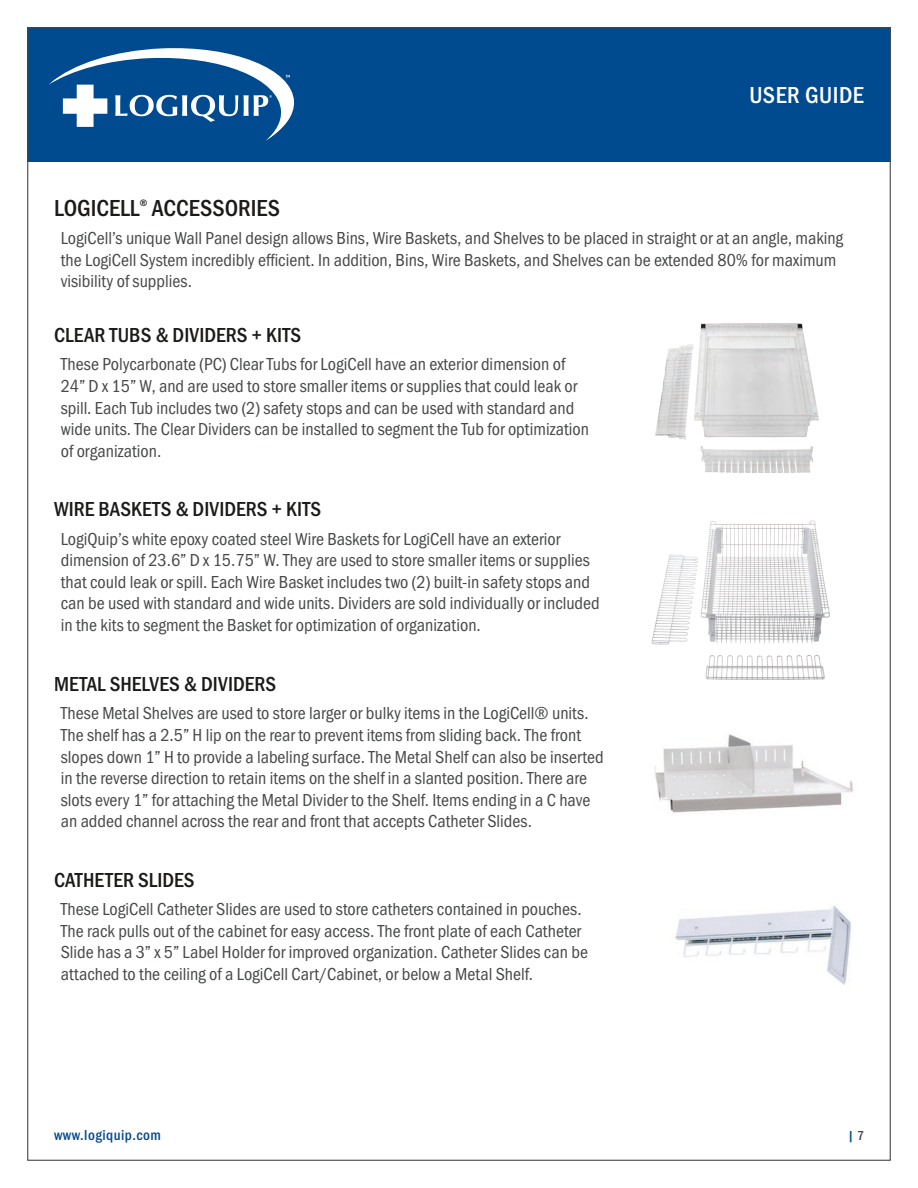
<style>
.page{position:relative;width:918px;height:1188px;background:#fff}
.page>*{position:absolute;margin:0;border:0;box-sizing:border-box;transform-origin:0 0}
.Header_2{font:500 24px "Franklin Gothic URW Cond";color:#1c1b1a}
.t1{font:500 24px "Franklin Gothic URW Cond";letter-spacing:.02em;color:#fff}
.Bullet_2{font:500 21px "Franklin Gothic URW Cond";color:#1c1b1a}
.Header_2-2{font:500 21px "Franklin Gothic URW Cond";color:#1c1b1a}
.Bullet_2-2{font:18px/21.6px "Franklin Gothic URW Cond";color:#474848}
.t2{font:500 15px "Franklin Gothic URW Cond";letter-spacing:.03em;color:#004a8f}
.t3{font:500 13.5px "Franklin Gothic URW Cond";color:#004a8f}
.Header_2-3{font:500 9.6px "Franklin Gothic URW Cond";color:#1c1b1a}
.s1{color:#474848}
</style>
<div class="page">
<div style="left:27px;top:27px;width:864px;height:135px;background:#004a8f"></div>
<svg style="left:49px;top:48px;width:245px;height:93px"></svg>
<img style="left:654px;top:734px;width:199px;height:79px">
<img style="left:651px;top:520px;width:179px;height:160px">
<img style="left:675px;top:905px;width:176px;height:80px">
<img style="left:655px;top:323px;width:164px;height:150px">
<h1 class="t1" style="left:749px;top:77px;width:116px">USER GUIDE</h1>
<p class="Header_2" style="left:54px;top:191px;width:87px">LOGICELL</p>
<p class="Header_2-3" style="left:140px;top:196px;width:9px">®</p>
<p class="Header_2" style="left:152px;top:191px;width:130px">ACCESSORIES</p>
<p class="Bullet_2-2" style="left:61px;top:226px;width:784px">LogiCell’s unique Wall Panel design allows Bins, Wire Baskets, and Shelves to be placed in straight or at an angle, making the LogiCell System incredibly efficient. In addition, Bins, Wire Baskets, and Shelves can be extended 80% for maximum visibility of supplies.</p>
<p class="Bullet_2" style="left:54px;top:319px;width:249px">CLEAR TUBS &amp; DIVIDERS + KITS</p>
<p class="Bullet_2-2" style="left:61px;top:352px;width:530px">These Polycarbonate (PC) Clear Tubs for LogiCell have an exterior dimension of 24” D x 15” W, and are used to store smaller items or supplies that could leak or spill. Each Tub includes two (2) safety stops and can be used with standard and wide units. The Clear Dividers can be installed to segment the Tub for optimization of organization.</p>
<p class="Header_2-2" style="left:54px;top:494px;width:269px">WIRE BASKETS &amp; DIVIDERS + KITS</p>
<p class="Bullet_2-2" style="left:61px;top:527px;width:541px">LogiQuip’s white epoxy coated steel Wire Baskets for LogiCell have an exterior dimension of 23.6” D x 15.75” W. They are used to store smaller items or supplies that could leak or spill. Each Wire Basket includes two (2) built-in safety stops and can be used with standard and wide units. Dividers are sold individually or included in the kits to segment the Basket for optimization of organization.</p>
<p class="Bullet_2" style="left:54px;top:668px;width:224px">METAL SHELVES &amp; DIVIDERS</p>
<p class="Bullet_2-2" style="left:61px;top:701px;width:544px">These Metal Shelves are used to store larger or bulky items in the LogiCell® units.<br>The shelf has a 2.5” H lip on the rear to prevent items from sliding back. The front slopes down 1” H to provide a labeling surface. The Metal Shelf can also be inserted in the reverse direction to retain items on the shelf in a slanted position. There are slots every 1” for attaching the Metal Divider to the Shelf. Items ending in a C have an added channel across the rear and front that accepts Catheter Slides.</p>
<p class="Header_2-2" style="left:54px;top:865px;width:142px">CATHETER SLIDES</p>
<p class="Bullet_2-2" style="left:61px;top:897px;width:529px">These LogiCell Catheter Slides are used to store catheters contained in pouches.<br>The rack pulls out of the cabinet for easy access. The front plate of each Catheter Slide has a 3” x 5” Label Holder for improved organization. Catheter Slides can be attached to the ceiling of a LogiCell Cart/Cabinet, or below a Metal Shelf.</p>
<p class="t2" style="left:54px;top:1124px;width:109px">www.logiquip.com</p>
<p class="t3" style="left:848px;top:1125px;width:18px">|<span class="s1">7</span></p>
</div>
